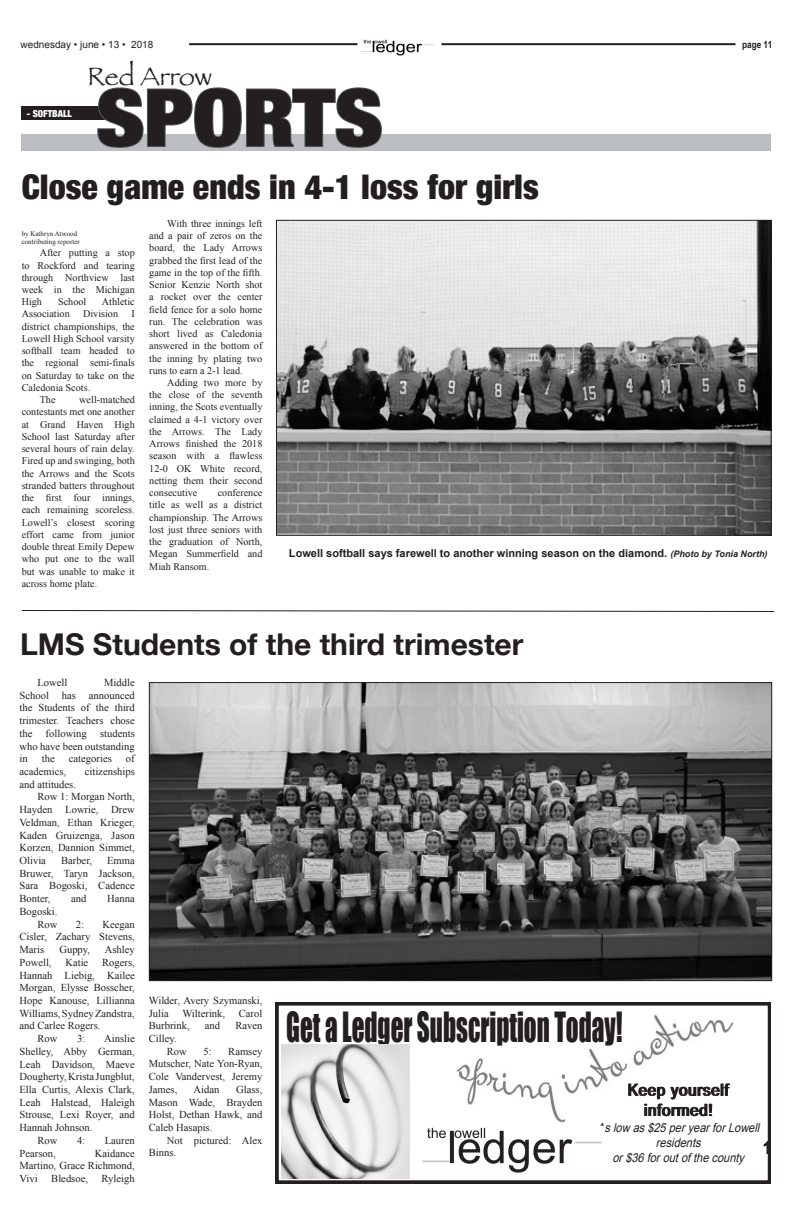
<style>
.page{position:relative;width:792px;height:1224px;background:#fff}
.page>*{position:absolute;margin:0;border:0;box-sizing:border-box;transform-origin:0 0}
.COLUMNS{font:900 condensed 79.2px "Helvetica Neue";color:#231f20;scale:1.14 1}
.t1{font:38.2px "Impact";color:#231f20;scale:.66 1}
.sports_headline{font:900 condensed 34px "Helvetica Neue";color:#231f20}
.HEADLINE{font:700 30px "Helvetica Neue";color:#231f20}
.COLUMNS-2{font:26.2px "Papyrus";color:#231f20}
.t2{font:italic 12.3px/14.8px "Arial";color:#231f20;text-align:center;scale:.89 1}
.sports_cutline{font:700 11px "Arial";color:#231f20}
.COLUMNS-3{font:10.6px/12.7px "Times New Roman";color:#231f20;text-align:justify}
.COLUMNS-4{font:10.2px/12.2px "Times New Roman";color:#231f20;text-align:justify}
.t3{font:10px "Arial";color:#231f20}
.COLUMNS-5{font:700 10px "Arial Narrow";color:#231f20}
.sports_headline-2{font:900 condensed 9.6px "Helvetica Neue";color:#fff}
.BYLINE{font:7px "Times New Roman";color:#231f20}
.s1{font-style:italic;font-size:9px}
</style>
<div class="page">
<img style="left:361px;top:39px;width:72px;height:17px">
<hr style="left:189px;top:43px;width:168px;height:2px;background:#231f20">
<hr style="left:441px;top:43px;width:294px;height:2px;background:#231f20">
<div style="left:22px;top:107px;width:85px;height:13px;background:#231f20"></div>
<div style="left:22px;top:134px;width:749px;height:17px;background:#bcbdc0"></div>
<svg style="left:96px;top:87px;width:286px;height:61px"></svg>
<img style="left:278px;top:222px;width:492px;height:312px">
<div style="left:276px;top:220px;width:496px;height:316px;border:1px solid #231f20"></div>
<svg style="left:21px;top:610px;width:754px;height:2px;background:#908e8e"></svg>
<img style="left:151px;top:684px;width:619px;height:295px">
<svg style="left:276px;top:1002px;width:495px;height:182px"></svg>
<img style="left:456px;top:1014px;width:277px;height:108px">
<svg style="left:628px;top:1083px;width:102px;height:33px"></svg>
<img style="left:281px;top:1045px;width:129px;height:133px">
<img style="left:419px;top:1127px;width:185px;height:50px">
<svg style="left:764px;top:1139px;width:7px;height:20px"></svg>
<p class="t3" style="left:21px;top:38px;width:134px">wednesday • june • 13 • 2018</p>
<p class="COLUMNS-5" style="left:742px;top:37px;width:32px">page 11</p>
<p class="COLUMNS" style="left:96px;top:53px;width:253px">SPORTS</p>
<p class="COLUMNS-2" style="left:88px;top:60px;width:126px">Red Arrow</p>
<p class="sports_headline-2" style="left:27px;top:106px;width:47px">- SOFTBALL</p>
<p class="sports_headline" style="left:22px;top:159px;width:519px">Close game ends in 4-1 loss for girls</p>
<p class="COLUMNS-4" style="left:149px;top:217px;width:115px;text-indent:18px">With three innings left and a pair of zeros on the board, the Lady Arrows grabbed the first lead of the game in the top of the fifth.<br>Senior Kenzie North shot a rocket over the center field fence for a solo home run. The celebration was short lived as Caledonia answered in the bottom of the inning by plating two runs to earn a 2-1 lead.</p>
<p class="COLUMNS-4" style="left:149px;top:376px;width:115px;text-indent:18px">Adding two more by the close of the seventh inning, the Scots eventually claimed a 4-1 victory over the Arrows. The Lady Arrows finished the 2018 season with a flawless 12-0 OK White record, netting them their second consecutive</p>
<p class="BYLINE" style="left:22px;top:229px;width:57px">by Kathryn Atwood</p>
<p class="BYLINE" style="left:22px;top:237px;width:60px">contributing reporter</p>
<p class="COLUMNS-4" style="left:22px;top:247px;width:115px;text-indent:18px">After putting a stop to Rockford and tearing through Northview last week in the Michigan High</p>
<p class="COLUMNS-4" style="left:58px;top:296px;width:30px">School</p>
<p class="COLUMNS-4" style="left:102px;top:296px;width:34px">Athletic</p>
<p class="COLUMNS-4" style="left:22px;top:308px;width:50px">Association</p>
<p class="COLUMNS-4" style="left:83px;top:308px;width:37px">Division</p>
<p class="COLUMNS-4" style="left:22px;top:308px;width:115px;text-indent:110px">I district championships, the Lowell High School varsity softball team headed to the regional semi-finals on Saturday to take on the Caledonia Scots.</p>
<p class="COLUMNS-4" style="left:40px;top:393px;width:17px">The</p>
<p class="COLUMNS-4" style="left:22px;top:393px;width:115px;text-indent:58px">well-matched contestants met one another at Grand Haven High School last Saturday after several hours of rain delay.<br>Fired up and swinging, both the Arrows and the Scots stranded batters throughout the first four innings, each remaining scoreless.<br>Lowell’s closest scoring effort came from junior double threat Emily Depew who put one to the wall but was unable to make it across home plate.</p>
<p class="COLUMNS-4" style="left:149px;top:487px;width:115px;text-indent:68px">conference title as well as a district championship. The Arrows lost just three seniors with the graduation of North, Megan Summerfield and Miah Ransom.</p>
<p class="sports_cutline" style="left:289px;top:546px;width:480px">Lowell softball says farewell to another winning season on the diamond. <span class="s1">(Photo by Tonia North)</span></p>
<p class="HEADLINE" style="left:20px;top:620px;width:505px">LMS Students of the third trimester</p>
<p class="COLUMNS-3" style="left:20px;top:676px;width:117px;text-indent:85px">Middle School has announced the Students of the third trimester. Teachers chose the following students who have been outstanding in</p>
<p class="COLUMNS-3" style="left:38px;top:676px;width:32px">Lowell</p>
<p class="COLUMNS-3" style="left:42px;top:752px;width:14px">the</p>
<p class="COLUMNS-3" style="left:69px;top:752px;width:44px">categories</p>
<p class="COLUMNS-3" style="left:126px;top:752px;width:10px">of</p>
<p class="COLUMNS-3" style="left:20px;top:765px;width:48px">academics,</p>
<p class="COLUMNS-3" style="left:85px;top:765px;width:52px">citizenships</p>
<p class="COLUMNS-3" style="left:20px;top:778px;width:58px">and attitudes.</p>
<p class="COLUMNS-3" style="left:20px;top:790px;width:117px;text-indent:18px">Row 1: Morgan North, Hayden Lowrie, Drew Veldman, Ethan Krieger, Kaden Gruizenga, Jason Korzen, Dannion Simmet, Olivia</p>
<p class="COLUMNS-3" style="left:61px;top:854px;width:33px">Barber,</p>
<p class="COLUMNS-3" style="left:20px;top:854px;width:117px;text-indent:88px">Emma Bruwer, Taryn Jackson, Sara Bogoski, Cadence Bonter,</p>
<p class="COLUMNS-3" style="left:71px;top:892px;width:17px">and</p>
<p class="COLUMNS-3" style="left:107px;top:892px;width:29px">Hanna</p>
<p class="COLUMNS-3" style="left:20px;top:905px;width:39px">Bogoski.</p>
<p class="COLUMNS-3" style="left:38px;top:918px;width:22px">Row</p>
<p class="COLUMNS-3" style="left:76px;top:918px;width:10px">2:</p>
<p class="COLUMNS-3" style="left:20px;top:918px;width:117px;text-indent:83px">Keegan Cisler, Zachary Stevens, Maris</p>
<p class="COLUMNS-3" style="left:59px;top:943px;width:32px">Guppy,</p>
<p class="COLUMNS-3" style="left:105px;top:943px;width:32px">Ashley</p>
<p class="COLUMNS-3" style="left:20px;top:956px;width:34px">Powell,</p>
<p class="COLUMNS-3" style="left:65px;top:956px;width:24px">Katie</p>
<p class="COLUMNS-3" style="left:20px;top:956px;width:117px;text-indent:83px">Rogers, Hannah Liebig, Kailee Morgan, Elysse Bosscher, Hope Kanouse, Lillianna Williams, Sydney Zandstra, and Carlee Rogers.</p>
<p class="COLUMNS-3" style="left:38px;top:1032px;width:22px">Row</p>
<p class="COLUMNS-3" style="left:77px;top:1032px;width:10px">3:</p>
<p class="COLUMNS-3" style="left:20px;top:1032px;width:117px;text-indent:85px">Ainslie Shelley, Abby German, Leah Davidson, Maeve Dougherty, Krista Jungblut, Ella Curtis, Alexis Clark, Leah Halstead, Haleigh Strouse, Lexi Royer, and Hannah Johnson.</p>
<p class="COLUMNS-3" style="left:38px;top:1134px;width:22px">Row</p>
<p class="COLUMNS-3" style="left:77px;top:1134px;width:10px">4:</p>
<p class="COLUMNS-3" style="left:105px;top:1134px;width:32px">Lauren</p>
<p class="COLUMNS-3" style="left:20px;top:1147px;width:38px">Pearson,</p>
<p class="COLUMNS-3" style="left:20px;top:1147px;width:117px;text-indent:75px">Kaidance Martino, Grace Richmond, Vivi</p>
<p class="COLUMNS-3" style="left:51px;top:1172px;width:38px">Bledsoe,</p>
<p class="COLUMNS-3" style="left:102px;top:1172px;width:35px">Ryleigh</p>
<p class="COLUMNS-3" style="left:149px;top:994px;width:115px">Wilder, Avery Szymanski,<br>Julia</p>
<p class="COLUMNS-3" style="left:182px;top:1006px;width:44px">Wilterink,</p>
<p class="COLUMNS-3" style="left:239px;top:1006px;width:25px">Carol</p>
<p class="COLUMNS-3" style="left:149px;top:1019px;width:42px">Burbrink,</p>
<p class="COLUMNS-3" style="left:205px;top:1019px;width:17px">and</p>
<p class="COLUMNS-3" style="left:235px;top:1019px;width:29px">Raven</p>
<p class="COLUMNS-3" style="left:149px;top:1032px;width:29px">Cilley.</p>
<p class="COLUMNS-3" style="left:167px;top:1045px;width:22px">Row</p>
<p class="COLUMNS-3" style="left:203px;top:1045px;width:10px">5:</p>
<p class="COLUMNS-3" style="left:149px;top:1045px;width:115px;text-indent:79px">Ramsey Mutscher, Nate Yon-Ryan, Cole Vandervest, Jeremy James,</p>
<p class="COLUMNS-3" style="left:149px;top:1083px;width:115px;text-indent:87px">Glass, Mason Wade, Brayden Holst, Dethan Hawk, and Caleb Hasapis.</p>
<p class="COLUMNS-3" style="left:149px;top:1134px;width:115px;text-indent:18px">Not pictured: Alex<br>Binns.</p>
<p class="COLUMNS-3" style="left:194px;top:1083px;width:27px">Aidan</p>
<p class="t1" style="left:286px;top:1003px;width:511px">Get a Ledger Subscription Today!</p>
<p class="t2" style="left:597px;top:1120px;width:187px">Aslow as$25 peryearforLowell residents<br>or$36 foroutof the county</p>
</div>
